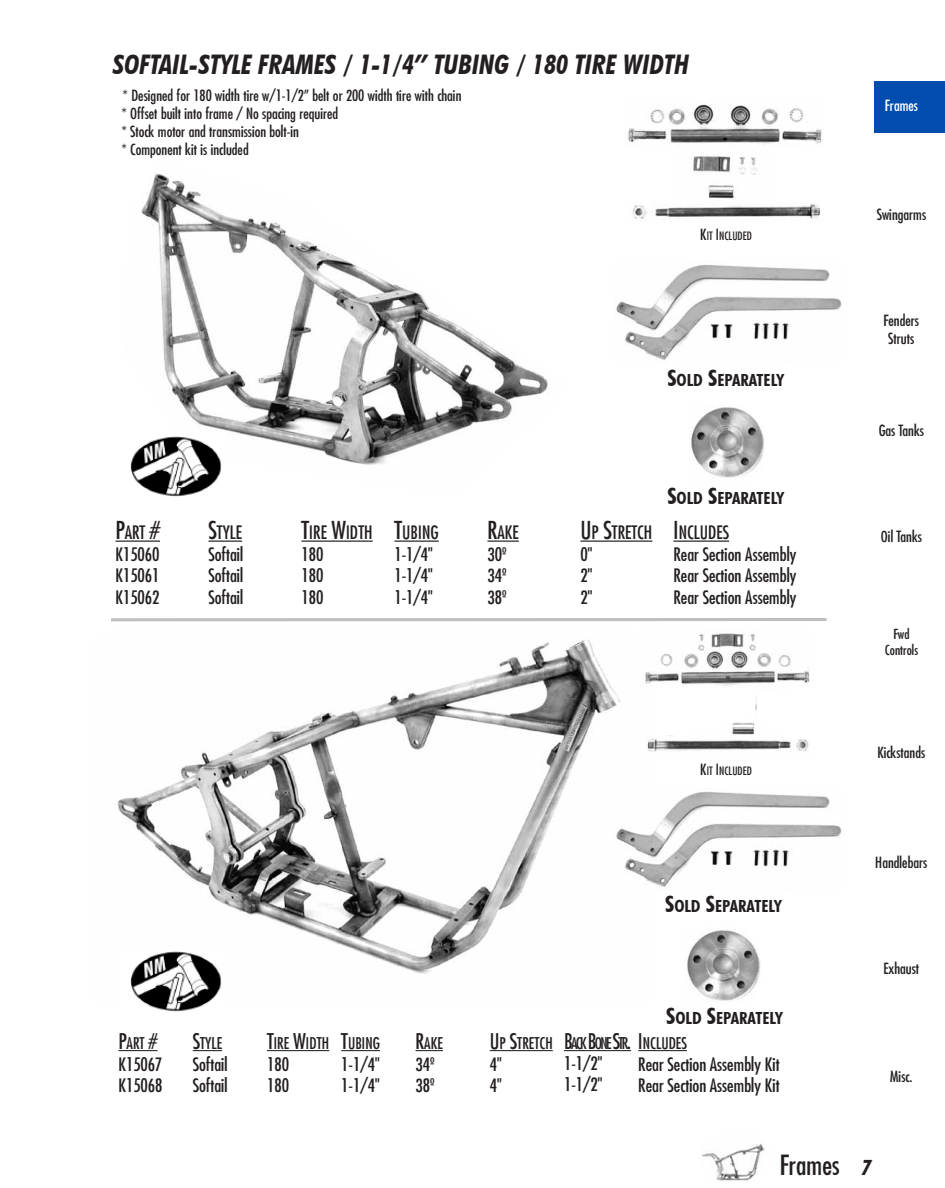
<style>
.page{position:relative;width:945px;height:1188px;background:#fff}
.page>*{position:absolute;margin:0;border:0;box-sizing:border-box;transform-origin:0 0}
.t1{font:italic 700 condensed 27px "Futura BT";color:#231f20}
.t2{font:condensed 27px "Futura";color:#231f20}
.t3{font:italic 700 condensed 21px "Futura BT";color:#231f20}
.t4{font:condensed 18px/21.6px "Futura";color:#231f20}
.t5{font:condensed 18px/21.6px "Futura";color:#231f20}
.t6{font:700 condensed 16.8px "Futura BT";color:#231f20;scale:1.08 1}
.t7{font:condensed 15.75px "Futura";color:#231f20}
.t8{font:condensed 15px/18px "Futura";color:#231f20;text-align:center}
.t9{font:condensed 15px "Futura";color:#fff}
.t10{font:condensed 13.5px/16.2px "Futura";color:#231f20;text-align:center}
.t11{font:condensed 11.25px "Futura";color:#231f20}
.s1{font-size:15px}
.s2{font-size:22.35px}
.s3{font-size:24px}
.s4{font-style:inherit}
.s5{font-size:21px}
</style>
<div class="page">
<img style="left:628px;top:104px;width:194px;height:115px">
<img style="left:117px;top:639px;width:503px;height:335px">
<img style="left:645px;top:633px;width:165px;height:119px">
<div style="left:874px;top:82px;width:71px;height:51px;background:#004daf"></div>
<hr style="left:118px;top:1050px;width:39px;height:1px;background:#231f20">
<svg style="left:193px;top:1050px;width:29px;height:1px"></svg>
<hr style="left:267px;top:1050px;width:62px;height:1px;background:#231f20">
<hr style="left:341px;top:1050px;width:39px;height:1px;background:#231f20">
<svg style="left:416px;top:1050px;width:27px;height:1px"></svg>
<hr style="left:490px;top:1050px;width:63px;height:1px;background:#231f20">
<hr style="left:564px;top:1050px;width:67px;height:1px;background:#231f20">
<hr style="left:638px;top:1050px;width:49px;height:1px;background:#231f20">
<hr style="left:111px;top:618px;width:715px;height:3px;background:#bcbec0">
<img style="left:141px;top:173px;width:407px;height:292px">
<hr style="left:116px;top:541px;width:44px;height:1px;background:#231f20">
<hr style="left:208px;top:541px;width:34px;height:1px;background:#231f20">
<hr style="left:301px;top:541px;width:72px;height:1px;background:#231f20">
<hr style="left:394px;top:541px;width:45px;height:1px;background:#231f20">
<hr style="left:487px;top:541px;width:32px;height:1px;background:#231f20">
<hr style="left:580px;top:541px;width:72px;height:1px;background:#231f20">
<hr style="left:673px;top:541px;width:56px;height:1px;background:#231f20">
<img style="left:130px;top:432px;width:95px;height:65px">
<img style="left:117px;top:947px;width:108px;height:65px">
<img style="left:702px;top:1143px;width:63px;height:39px">
<img style="left:687px;top:930px;width:73px;height:71px">
<img style="left:691px;top:407px;width:73px;height:71px">
<img style="left:615px;top:787px;width:227px;height:103px">
<img style="left:616px;top:264px;width:226px;height:96px">
<h1 class="t1" style="left:113px;top:48px;width:578px">SOFTAIL-STYLE FRAMES / 1-1/4” TUBING / 180 TIRE WIDTH</h1>
<p class="t8" style="left:121px;top:86px;width:342px;text-align:left">* Designed for 180 width tire w/1-1/2” belt or 200 width tire with chain * Offset built into frame / No spacing required<br>* Stock motor and transmission bolt-in<br>* Component kit is included</p>
<p class="t11" style="left:700px;top:228px;width:53px"><span class="s1">K</span>IT <span class="s1">I</span> NCLUDED</p>
<p class="t6" style="left:667px;top:370px;width:109px"><span class="s2">S</span>OLD <span class="s2">S</span>EPARATELY</p>
<p class="t6" style="left:667px;top:488px;width:109px"><span class="s2">S</span>OLD <span class="s2">S</span>EPARATELY</p>
<p class="t4" style="left:116px;top:521px;width:46px;text-align:justify"><span class="s3">P</span><span class="s4">ART</span> <span class="s3"># </span>K15060<br>K15061<br>K15062</p>
<p class="t4" style="left:208px;top:521px;width:36px;text-align:justify"><span class="s3">S</span><span class="s4">TYLE </span>Softail Softail Softail</p>
<p class="t4" style="left:301px;top:521px;width:73px"><span class="s3">T</span><span class="s4">IRE</span> <span class="s3">W</span><span class="s4">IDTH<br></span>180<br>180<br>180</p>
<p class="t4" style="left:394px;top:521px;width:46px"><span class="s3">T</span><span class="s4">UBING<br></span>1-1/4"<br>1-1/4"<br>1-1/4"</p>
<p class="t4" style="left:487px;top:521px;width:33px"><span class="s3">R</span><span class="s4">AKE<br></span>30º<br>34º<br>38º</p>
<p class="t5" style="left:580px;top:521px;width:74px"><span class="s3">U</span> P <span class="s3">S</span>TRETCH<br><span class="s4">0"<br>2"<br>2"</span></p>
<p class="t4" style="left:673px;top:521px;width:125px"><span class="s3">I</span> <span class="s4">NCLUDES<br></span>Rear Section Assembly<br>Rear Section Assembly<br>Rear Section Assembly</p>
<p class="t9" style="left:885px;top:96px;width:35px">Frames</p>
<p class="t8" style="left:877px;top:205px;width:51px">Swingarms</p>
<p class="t8" style="left:883px;top:311px;width:37px">Fenders<br>Struts</p>
<p class="t8" style="left:879px;top:421px;width:47px">Gas Tanks</p>
<p class="t8" style="left:881px;top:527px;width:43px">Oil Tanks</p>
<p class="t10" style="left:885px;top:626px;width:35px">Fwd<br>Controls</p>
<p class="t7" style="left:118px;top:1033px;width:40px"><span class="s5">P</span>ART <span class="s5">#</span></p>
<p class="t4" style="left:118px;top:1053px;width:46px">K15067<br>K15068</p>
<p class="t7" style="left:193px;top:1033px;width:31px"><span class="s5">S</span>TYLE</p>
<p class="t4" style="left:193px;top:1053px;width:36px">Softail<br>Softail</p>
<p class="t7" style="left:267px;top:1033px;width:64px"><span class="s5">T</span>IRE <span class="s5">W</span>IDTH</p>
<p class="t4" style="left:267px;top:1053px;width:24px">180<br>180</p>
<p class="t7" style="left:341px;top:1033px;width:40px"><span class="s5">T</span>UBING</p>
<p class="t4" style="left:341px;top:1053px;width:40px">1-1/4"<br>1-1/4"</p>
<p class="t7" style="left:416px;top:1033px;width:29px"><span class="s5">R</span>AKE</p>
<p class="t4" style="left:416px;top:1053px;width:20px">34º<br>38º</p>
<p class="t11" style="left:700px;top:764px;width:53px"><span class="s1">K</span>IT <span class="s1">I</span> NCLUDED</p>
<p class="t8" style="left:877px;top:743px;width:49px">Kickstands</p>
<p class="t6" style="left:665px;top:896px;width:109px"><span class="s2">S</span>OLD <span class="s2">S</span>EPARATELY</p>
<p class="t7" style="left:490px;top:1033px;width:65px"><span class="s5">U</span> P <span class="s5">S</span>TRETCH</p>
<p class="t4" style="left:490px;top:1053px;width:13px">4"<br>4"</p>
<p class="t7" style="left:564px;top:1033px;width:69px"><span class="s5">B</span>ACK <span class="s5">B</span>ONE <span class="s5">S</span>TR<span class="s5">.</span></p>
<p class="t4" style="left:564px;top:1052px;width:40px;line-height:21px">1-1/2"<br>1-1/2"</p>
<p class="t6" style="left:666px;top:1008px;width:109px"><span class="s2">S</span>OLD <span class="s2">S</span>EPARATELY</p>
<p class="t7" style="left:638px;top:1033px;width:50px"><span class="s5">I</span> NCLUDES</p>
<p class="t4" style="left:638px;top:1053px;width:143px">Rear Section Assembly Kit<br>Rear Section Assembly Kit</p>
<p class="t8" style="left:875px;top:853px;width:53px">Handlebars</p>
<p class="t8" style="left:883px;top:959px;width:37px">Exhaust</p>
<p class="t8" style="left:890px;top:1067px;width:24px">Misc.</p>
<h1 class="t2" style="left:780px;top:1148px;width:61px">Frames</h1>
<p class="t3" style="left:862px;top:1154px;width:11px">7</p>
</div>
